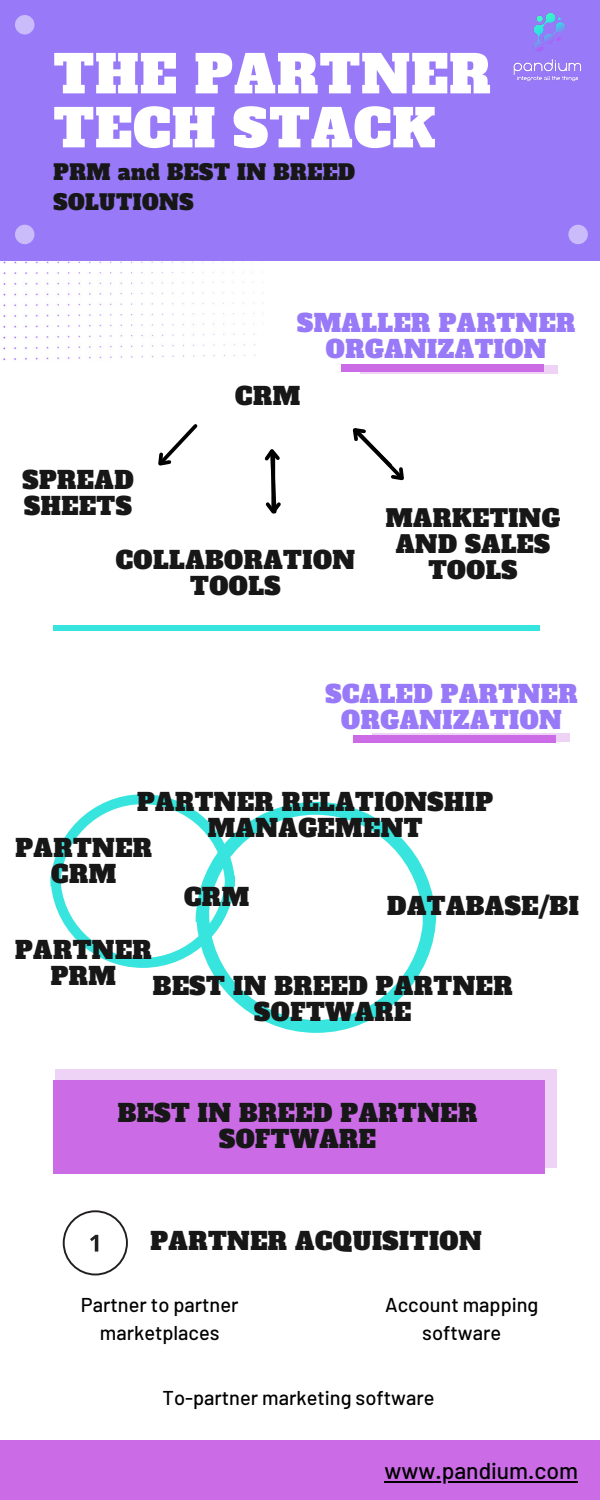
<style>
.page{position:relative;width:600px;height:1500px;background:#fff}
.page>*{position:absolute;margin:0;border:0;box-sizing:border-box;transform-origin:0 0}
.t1{font:52px/54px "Alfa Slab One";letter-spacing:.02em;color:#fff}
.t2{font:24px/26.2px "Alfa Slab One";letter-spacing:.02em;color:#171717;text-align:center}
.t3{font:24px/26.2px "Alfa Slab One";letter-spacing:.02em;color:#9879f8;text-align:center}
.t4{font:23.6px/25.9px "Alfa Slab One";letter-spacing:.02em;color:#171717;text-align:center}
.t5{font:500 22.9px "Barlow";color:#000}
.t6{font:21px/29.2px "Alfa Slab One";letter-spacing:.02em;color:#171717}
.t7{font:500 20px/27.8px "Barlow";color:#000;text-align:center}
</style>
<div class="page">
<img style="left:3px;top:261px;width:260px;height:100px">
<div style="left:0;top:0;width:600px;height:261px;background:#9879f8"></div>
<div style="left:15px;top:15px;width:19px;height:19px;background:#cabbfb;border-radius:50%"></div>
<div style="left:568px;top:225px;width:20px;height:19px;background:#cabbfb;border-radius:50%"></div>
<div style="left:15px;top:225px;width:19px;height:19px;background:#cabbfb;border-radius:50%"></div>
<img style="left:513px;top:12px;width:69px;height:70px">
<svg style="left:158px;top:424px;width:40px;height:42px"></svg>
<svg style="left:352px;top:428px;width:52px;height:53px"></svg>
<svg style="left:51px;top:794px;width:385px;height:239px"></svg>
<div style="left:53px;top:1080px;width:491px;height:94px;background:#cb6ce6"></div>
<svg style="left:264px;top:449px;width:17px;height:65px"></svg>
<div style="left:360px;top:365px;width:197px;height:9px;background:#efd3f7"></div>
<div style="left:56px;top:1069px;width:501px;height:99px;background:#cb6ce6"></div>
<div style="left:0;top:1440px;width:600px;height:60px;background:#cb6ce6"></div>
<div style="left:54px;top:625px;width:486px;height:6px;background:#37e5de"></div>
<div style="left:373px;top:733px;width:197px;height:9px;background:#efd3f7"></div>
<div style="left:353px;top:735px;width:203px;height:8px;background:#cb6ce6"></div>
<div style="left:341px;top:365px;width:203px;height:7px;background:#cb6ce6"></div>
<svg style="left:63px;top:1210px;width:65px;height:65px"></svg>
<hr style="left:384px;top:1481px;width:194px;height:2px;background:#000">
<p class="t1" style="left:54px;top:48px;width:439px">THE PARTNER<br>TECH STACK</p>
<p class="t6" style="left:54px;top:158px;width:303px">PRM and BEST IN BREED<br>SOLUTIONS</p>
<p class="t3" style="left:297px;top:310px;width:280px">SMALLER PARTNER<br>ORGANIZATION</p>
<p class="t2" style="left:235px;top:383px;width:66px">CRM</p>
<p class="t2" style="left:22px;top:467px;width:113px;text-align:left">SPREAD<br>SHEETS</p>
<p class="t2" style="left:116px;top:547px;width:241px">COLLABORATION<br>TOOLS</p>
<p class="t4" style="left:386px;top:506px;width:176px">MARKETING<br>AND SALES<br>TOOLS</p>
<p class="t3" style="left:325px;top:681px;width:254px">SCALED PARTNER<br>ORGANIZATION</p>
<p class="t2" style="left:137px;top:789px;width:358px">PARTNER RELATIONSHIP<br>MANAGEMENT</p>
<p class="t2" style="left:15px;top:835px;width:138px">PARTNER<br>CRM</p>
<p class="t2" style="left:184px;top:885px;width:66px">CRM</p>
<p class="t2" style="left:387px;top:894px;width:193px">DATABASE/BI</p>
<p class="t2" style="left:15px;top:937px;width:138px">PARTNER<br>PRM</p>
<p class="t2" style="left:153px;top:974px;width:361px">BEST IN BREED PARTNER<br>SOFTWARE</p>
<p class="t2" style="left:118px;top:1100px;width:361px">BEST IN BREED PARTNER<br>SOFTWARE</p>
<p class="t2" style="left:150px;top:1229px;width:333px">PARTNER ACQUISITION</p>
<p class="t7" style="left:81px;top:1290px;width:159px">Partner to partner marketplaces</p>
<p class="t7" style="left:385px;top:1290px;width:155px">Account mapping software</p>
<p class="t7" style="left:163px;top:1383px;width:274px">To-partner marketing software</p>
<p class="t5" style="left:384px;top:1456px;width:195px">www.pandium.com</p>
</div>
